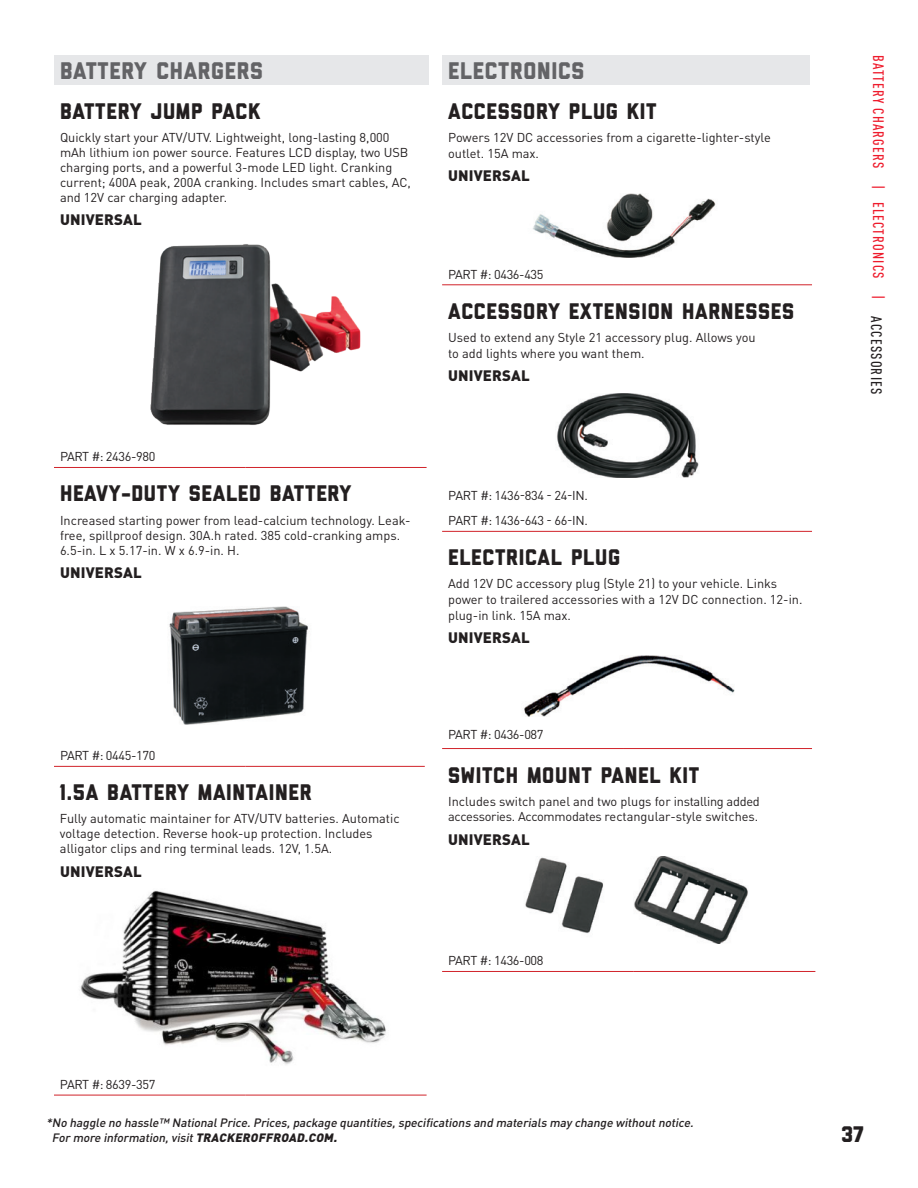
<style>
.page{position:relative;width:918px;height:1188px;background:#fff}
.page>*{position:absolute;margin:0;border:0;box-sizing:border-box;transform-origin:0 0}
.t1{font:800 24px "Liberator";letter-spacing:.03em;color:#636366}
.t2{font:800 22.5px "Liberator";letter-spacing:.03em;color:#231f20}
.t3{font:900 15px "DINOT";letter-spacing:.01em;color:#231f20}
.t4{font:500 condensed 15px "DINOT";letter-spacing:.08em;color:#ee1b2c}
.t5{font:12.75px/15px "DINOT";color:#231f20}
.t6{font:italic 500 12px/15px "DINOT";color:#231f20}
.s1{color:#231f20}
.s2{font-weight:900}
</style>
<div class="page">
<div style="left:54px;top:55px;width:374px;height:30px;background:#e6e7e9"></div>
<hr style="left:54px;top:467px;width:192px;height:1px;background:#d1232a">
<hr style="left:246px;top:467px;width:181px;height:1px;background:#d1232a">
<img style="left:150px;top:244px;width:211px;height:181px">
<hr style="left:54px;top:766px;width:192px;height:1px;background:#d1232a">
<hr style="left:246px;top:766px;width:179px;height:1px;background:#d1232a">
<img style="left:169px;top:606px;width:139px;height:118px">
<hr style="left:54px;top:1095px;width:192px;height:1px;background:#d1232a">
<hr style="left:246px;top:1095px;width:181px;height:1px;background:#d1232a">
<img style="left:80px;top:890px;width:306px;height:175px">
<div style="left:442px;top:55px;width:367px;height:30px;background:#e6e7e9"></div>
<hr style="left:442px;top:284px;width:181px;height:1px;background:#d1232a">
<hr style="left:623px;top:284px;width:189px;height:1px;background:#d1232a">
<img style="left:532px;top:193px;width:184px;height:64px">
<hr style="left:442px;top:531px;width:181px;height:1px;background:#d1232a">
<hr style="left:623px;top:531px;width:189px;height:1px;background:#d1232a">
<img style="left:557px;top:393px;width:142px;height:85px">
<hr style="left:442px;top:748px;width:181px;height:1px;background:#d1232a">
<hr style="left:623px;top:748px;width:189px;height:1px;background:#d1232a">
<img style="left:524px;top:655px;width:211px;height:62px">
<hr style="left:442px;top:971px;width:192px;height:1px;background:#d1232a">
<hr style="left:634px;top:971px;width:181px;height:1px;background:#d1232a">
<img style="left:525px;top:857px;width:223px;height:87px">
<h1 class="t1" style="left:60px;top:62px;width:204px">BATTERY CHARGERS</h1>
<h2 class="t2" style="left:60px;top:103px;width:202px">BATTERY JUMP PACK</h2>
<p class="t5" style="left:60px;top:130px;width:353px">Quickly start your ATV/UTV. Lightweight, long-lasting 8,000 mAh lithium ion power source. Features LCD display, two USB charging ports, and a powerful 3-mode LED light. Cranking current; 400A peak, 200A cranking. Includes smart cables, AC, and 12V car charging adapter.</p>
<p class="t3" style="left:60px;top:210px;width:83px">UNIVERSAL</p>
<p class="t5" style="left:60px;top:449px;width:97px">PART #: 2436-980</p>
<h2 class="t2" style="left:60px;top:486px;width:293px">HEAVY-DUTY SEALED BATTERY</h2>
<p class="t5" style="left:60px;top:512px;width:352px">Increased starting power from lead-calcium technology. Leak&shy;free, spillproof design. 30A.h rated. 385 cold-cranking amps.<br>6.5-in. L x 5.17-in. W x 6.9-in. H.</p>
<p class="t3" style="left:60px;top:563px;width:83px">UNIVERSAL</p>
<p class="t5" style="left:60px;top:748px;width:97px">PART #: 0445-170</p>
<h2 class="t2" style="left:60px;top:785px;width:253px">1.5A BATTERY MAINTAINER</h2>
<p class="t5" style="left:60px;top:811px;width:341px">Fully automatic maintainer for ATV/UTV batteries. Automatic voltage detection. Reverse hook-up protection. Includes alligator clips and ring terminal leads. 12V, 1.5A.</p>
<p class="t3" style="left:60px;top:861px;width:83px">UNIVERSAL</p>
<h1 class="t1" style="left:448px;top:62px;width:138px">ELECTRONICS</h1>
<h2 class="t2" style="left:448px;top:103px;width:210px">ACCESSORY PLUG KIT</h2>
<p class="t5" style="left:448px;top:129px;width:324px;line-height:15.8px">Powers 12V DC accessories from a cigarette-lighter-style outlet. 15A max.</p>
<p class="t3" style="left:448px;top:166px;width:83px">UNIVERSAL</p>
<p class="t5" style="left:448px;top:266px;width:97px">PART #: 0436-435</p>
<h2 class="t2" style="left:448px;top:303px;width:348px">ACCESSORY EXTENSION HARNESSES</h2>
<p class="t5" style="left:448px;top:329px;width:309px;line-height:15.8px">Used to extend any Style 21 accessory plug. Allows you to add lights where you want them.</p>
<p class="t3" style="left:448px;top:366px;width:83px">UNIVERSAL</p>
<p class="t5" style="left:448px;top:482px;width:141px;line-height:25.8px">PART #: 1436-834 - 24-IN.<br>PART #: 1436-643 - 66-IN.</p>
<h2 class="t2" style="left:448px;top:550px;width:174px">ELECTRICAL PLUG</h2>
<p class="t5" style="left:448px;top:576px;width:356px;line-height:15.8px">Add 12V DC accessory plug (Style 21) to your vehicle. Links power to trailered accessories with a 12V DC connection. 12-in. plug-in link. 15A max.</p>
<p class="t3" style="left:448px;top:628px;width:83px">UNIVERSAL</p>
<p class="t5" style="left:448px;top:726px;width:97px">PART #: 0436-087</p>
<h2 class="t2" style="left:448px;top:767px;width:253px">SWITCH MOUNT PANEL KIT</h2>
<p class="t5" style="left:448px;top:793px;width:313px;line-height:15.8px">Includes switch panel and two plugs for installing added accessories. Accommodates rectangular-style switches.</p>
<p class="t3" style="left:448px;top:829px;width:83px">UNIVERSAL</p>
<p class="t5" style="left:448px;top:953px;width:97px">PART #: 1436-008</p>
<p class="t5" style="left:60px;top:1077px;width:97px">PART #: 8639-357</p>
<p class="t4" style="left:887px;top:55px;width:341px;rotate:90deg">BATTERY CHARGERS | ELECTRONICS | <span class="s1">ACCESSORIES</span></p>
<p class="t6" style="left:52px;top:1115px;width:646px;text-indent:-6px">*No haggle no hassle™ NationalPrice.Prices,package quantities,specifications and materials may change withoutnotice.<br>For more information,visit<span class="s2">TRACKEROFFROAD.COM.</span></p>
<h2 class="t2" style="left:842px;top:1126px;width:24px">37</h2>
</div>
